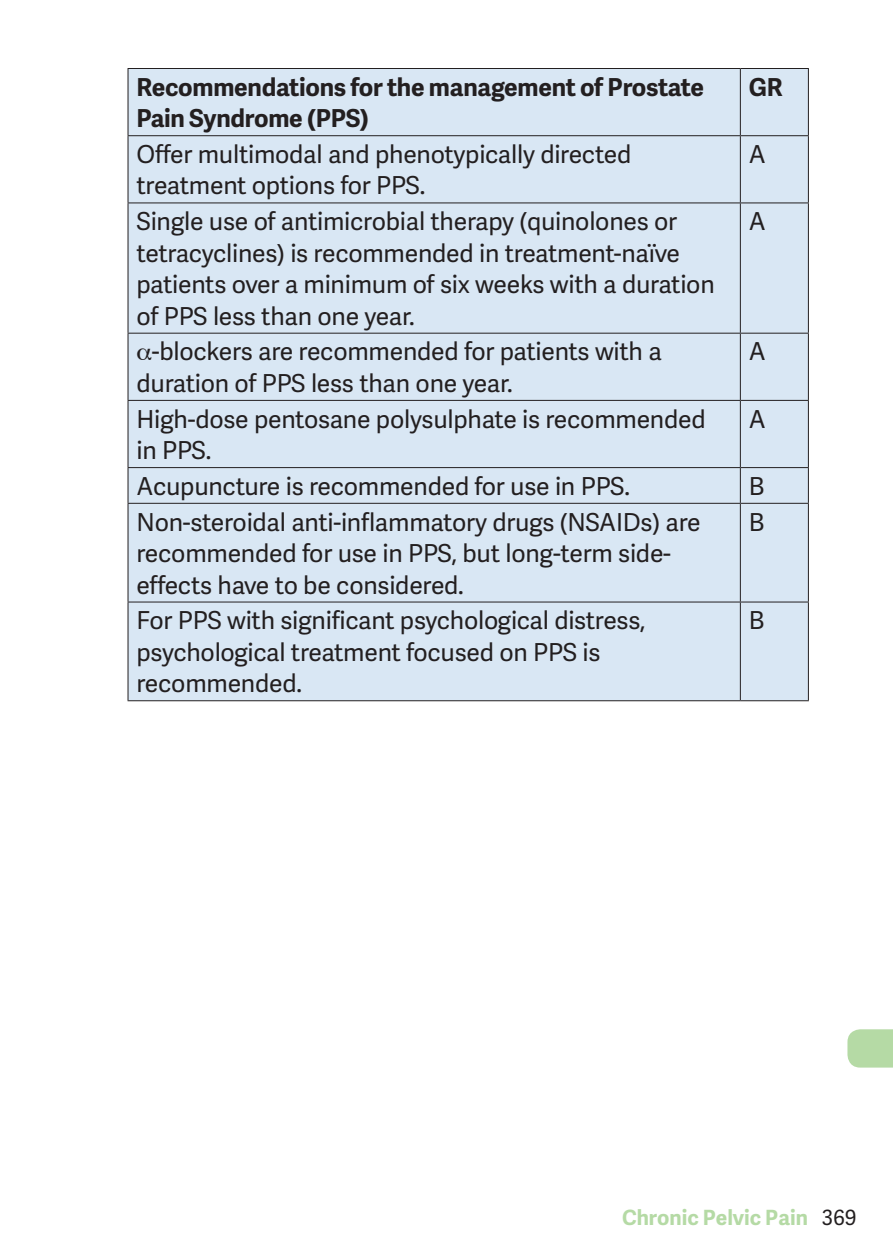
<style>
.page{position:relative;width:893px;height:1259px;background:#fff}
.page>*{position:absolute;margin:0;border:0;box-sizing:border-box;transform-origin:0 0}
.t1{font:24.6px/31.5px "Adelle Sans";letter-spacing:-.01em;color:#231f20}
.t2{font:700 24.6px/31.5px "Adelle Sans";letter-spacing:-.01em;color:#231f20}
.t3{font:700 21px "Adelle Sans";color:#b5daa5}
.s1{font-weight:400;color:#231f20}
</style>
<div class="page">
<svg style="left:847px;top:1029px;width:46px;height:38px;background:#b8dba9"></svg>
<div style="left:129px;top:69px;width:679px;height:631px;background:#d9e7f4"></div>
<hr style="left:740px;top:69px;width:1px;height:66px;background:#231f20">
<hr style="left:128px;top:135px;width:612px;height:1px;background:#231f20">
<hr style="left:740px;top:135px;width:69px;height:1px;background:#231f20">
<hr style="left:740px;top:136px;width:1px;height:66px;background:#231f20">
<hr style="left:128px;top:202px;width:612px;height:1px;background:#231f20">
<hr style="left:740px;top:202px;width:69px;height:1px;background:#231f20">
<hr style="left:740px;top:203px;width:1px;height:130px;background:#231f20">
<hr style="left:128px;top:333px;width:612px;height:1px;background:#231f20">
<hr style="left:740px;top:333px;width:69px;height:1px;background:#231f20">
<hr style="left:740px;top:334px;width:1px;height:66px;background:#231f20">
<hr style="left:128px;top:400px;width:612px;height:1px;background:#231f20">
<hr style="left:740px;top:400px;width:69px;height:1px;background:#231f20">
<hr style="left:740px;top:401px;width:1px;height:66px;background:#231f20">
<hr style="left:128px;top:467px;width:612px;height:1px;background:#231f20">
<hr style="left:740px;top:467px;width:69px;height:1px;background:#231f20">
<hr style="left:740px;top:468px;width:1px;height:35px;background:#231f20">
<hr style="left:128px;top:503px;width:612px;height:1px;background:#231f20">
<hr style="left:740px;top:503px;width:69px;height:1px;background:#231f20">
<hr style="left:740px;top:504px;width:1px;height:97px;background:#231f20">
<hr style="left:128px;top:601px;width:612px;height:1px;background:#231f20">
<hr style="left:740px;top:601px;width:69px;height:1px;background:#231f20">
<hr style="left:740px;top:602px;width:1px;height:98px;background:#231f20">
<hr style="left:128px;top:700px;width:612px;height:1px;background:#231f20">
<hr style="left:740px;top:700px;width:69px;height:1px;background:#231f20">
<hr style="left:128px;top:68px;width:612px;height:1px;background:#231f20">
<hr style="left:127px;top:69px;width:2px;height:66px;background:#231f20">
<hr style="left:740px;top:68px;width:69px;height:1px;background:#231f20">
<hr style="left:808px;top:69px;width:1px;height:66px;background:#231f20">
<hr style="left:127px;top:136px;width:2px;height:66px;background:#231f20">
<hr style="left:808px;top:136px;width:1px;height:66px;background:#231f20">
<hr style="left:127px;top:203px;width:2px;height:130px;background:#231f20">
<hr style="left:808px;top:203px;width:1px;height:130px;background:#231f20">
<hr style="left:127px;top:334px;width:2px;height:66px;background:#231f20">
<hr style="left:808px;top:334px;width:1px;height:66px;background:#231f20">
<hr style="left:127px;top:401px;width:2px;height:66px;background:#231f20">
<hr style="left:808px;top:401px;width:1px;height:66px;background:#231f20">
<hr style="left:127px;top:468px;width:2px;height:35px;background:#231f20">
<hr style="left:808px;top:468px;width:1px;height:35px;background:#231f20">
<hr style="left:127px;top:504px;width:2px;height:97px;background:#231f20">
<hr style="left:808px;top:504px;width:1px;height:97px;background:#231f20">
<hr style="left:127px;top:602px;width:2px;height:98px;background:#231f20">
<hr style="left:808px;top:602px;width:1px;height:98px;background:#231f20">
<svg style="left:137px;top:349px;width:14px;height:11px"></svg>
<p class="t2" style="left:137px;top:70px;width:569px">Recommendations for the management of Prostate<br>Pain Syndrome (PPS)</p>
<p class="t2" style="left:749px;top:70px;width:35px">GR</p>
<p class="t1" style="left:137px;top:138px;width:496px">Offer multimodal and phenotypically directed treatment options for PPS.</p>
<p class="t1" style="left:749px;top:138px;width:19px">A</p>
<p class="t1" style="left:137px;top:205px;width:580px">Single use of antimicrobial therapy (quinolones or tetracyclines) is recommended in treatment-naïve patients over a minimum of six weeks with a duration of PPS less than one year.</p>
<p class="t1" style="left:749px;top:205px;width:19px">A</p>
<p class="t1" style="left:137px;top:335px;width:527px;text-indent:15px">-blockers are recommended for patients with a duration of PPS less than one year.</p>
<p class="t1" style="left:749px;top:335px;width:19px">A</p>
<p class="t1" style="left:137px;top:402px;width:571px">High-dose pentosane polysulphate is recommended in PPS.</p>
<p class="t1" style="left:749px;top:402px;width:19px">A</p>
<p class="t1" style="left:137px;top:469px;width:495px">Acupuncture is recommended for use in PPS.</p>
<p class="t1" style="left:749px;top:469px;width:17px">B</p>
<p class="t1" style="left:137px;top:505px;width:566px">Non-steroidal anti-inflammatory drugs (NSAIDs) are recommended for use in PPS, but long-term side&shy;effects have to be considered.</p>
<p class="t1" style="left:749px;top:505px;width:17px">B</p>
<p class="t1" style="left:137px;top:604px;width:511px">For PPS with significant psychological distress, psychological treatment focused on PPS is recommended.</p>
<p class="t1" style="left:749px;top:604px;width:17px">B</p>
<p class="t3" style="left:622px;top:1202px;width:236px">Chronic Pelvic Pain <span class="s1">369</span></p>
</div>
